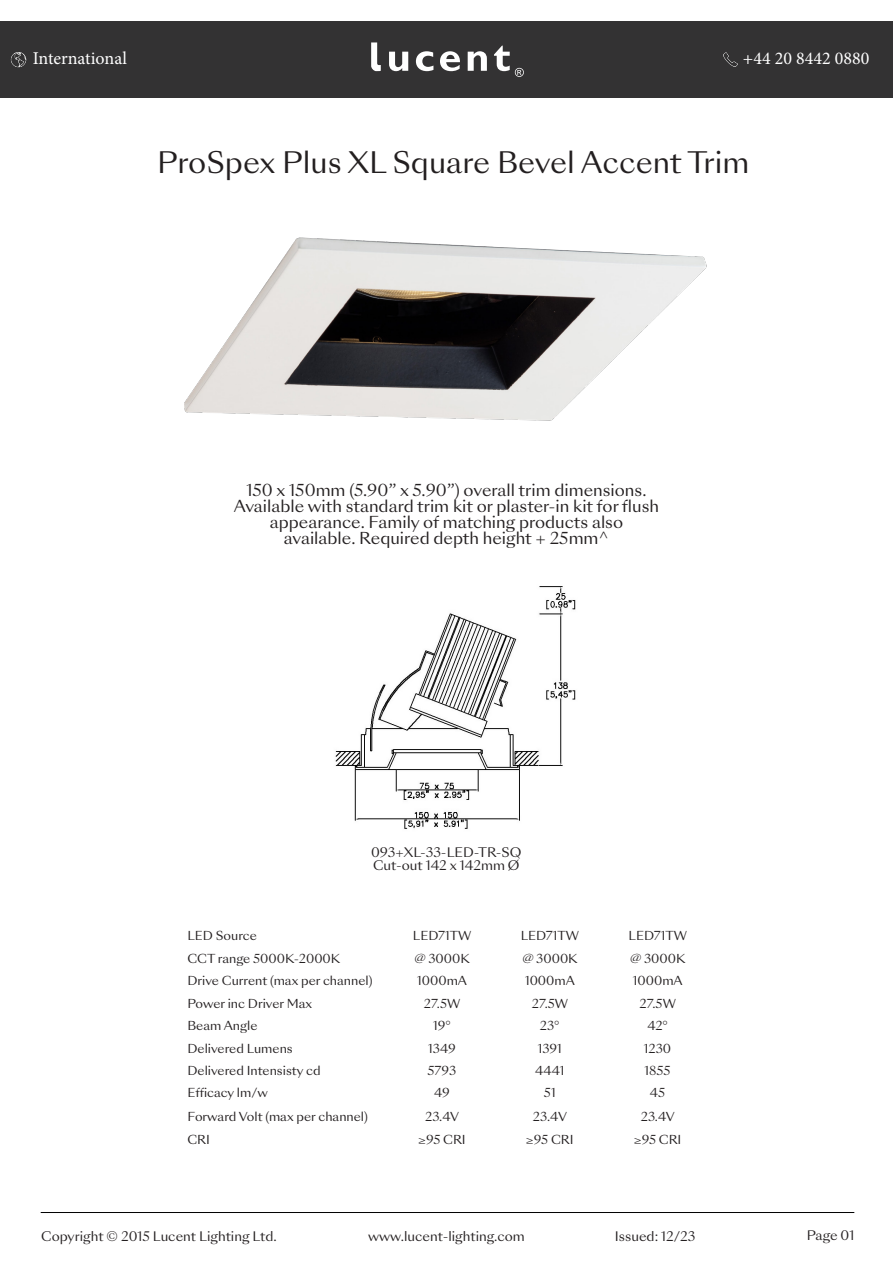
<style>
.page{position:relative;width:893px;height:1263px;background:#fff}
.page>*{position:absolute;margin:0;border:0;box-sizing:border-box;transform-origin:0 0}
.t1{font:28.65px "Sang Bleu Sunrise";color:#231f20}
.t2{font:18px "Minion Pro";color:#fff}
.bullet_points{font:15.9px/15.9px "Sang Bleu Sunrise";color:#231f20;text-align:center}
.bullet_point{font:12.75px "Sang Bleu Sunrise";color:#231f20}
.t3{font:12px "Sang Bleu Sunrise";color:#231f20}
</style>
<div class="page">
<div style="left:0;top:21px;width:893px;height:77px;background:#333233"></div>
<img style="left:184px;top:237px;width:523px;height:184px">
<hr style="left:41px;top:1212px;width:813px;height:1px;background:#000">
<svg style="left:389px;top:52px;width:19px;height:19px"></svg>
<svg style="left:416px;top:51px;width:17px;height:20px"></svg>
<svg style="left:440px;top:51px;width:20px;height:20px"></svg>
<svg style="left:468px;top:51px;width:19px;height:20px"></svg>
<svg style="left:371px;top:42px;width:10px;height:29px"></svg>
<svg style="left:494px;top:46px;width:30px;height:31px"></svg>
<img style="left:11px;top:52px;width:15px;height:15px">
<img style="left:723px;top:52px;width:15px;height:15px">
<img style="left:335px;top:586px;width:241px;height:243px">
<p class="t2" style="left:33px;top:47px;width:96px">International</p>
<p class="t2" style="left:743px;top:47px;width:128px">+44 20 8442 0880</p>
<p class="t1" style="left:157px;top:142px;width:594px">ProSpex Plus XL Square Bevel Accent Trim</p>
<p class="bullet_points" style="left:234px;top:483px;width:427px">150 x 150mm (5.90” x 5.90”) overall trim dimensions.<br>Available with standard trim kit or plaster-in kit for flush appearance. Family of matching products also</p>
<p class="bullet_points" style="left:284px;top:530px;width:327px">available. Required depth height + 25mm^</p>
<p class="bullet_point" style="left:371px;top:843px;width:152px">093+XL-33-LED-TR-SQ</p>
<p class="bullet_point" style="left:373px;top:856px;width:148px">Cut-out 142 x 142mm Ø</p>
<p class="t3" style="left:187px;top:927px;width:71px">LED Source</p>
<p class="t3" style="left:413px;top:927px;width:60px">LED71TW</p>
<p class="t3" style="left:521px;top:927px;width:60px">LED71TW</p>
<p class="t3" style="left:628px;top:927px;width:60px">LED71TW</p>
<p class="t3" style="left:187px;top:950px;width:154px">CCT range 5000K-2000K</p>
<p class="t3" style="left:415px;top:950px;width:57px">@ 3000K</p>
<p class="t3" style="left:522px;top:950px;width:57px">@ 3000K</p>
<p class="t3" style="left:630px;top:950px;width:57px">@ 3000K</p>
<p class="t3" style="left:187px;top:973px;width:187px">Drive Current (max per channel)</p>
<p class="t3" style="left:417px;top:973px;width:51px">1000mA</p>
<p class="t3" style="left:525px;top:973px;width:51px">1000mA</p>
<p class="t3" style="left:633px;top:973px;width:51px">1000mA</p>
<p class="t3" style="left:187px;top:995px;width:126px">Power inc Driver Max</p>
<p class="t3" style="left:424px;top:995px;width:38px">27.5W</p>
<p class="t3" style="left:532px;top:995px;width:38px">27.5W</p>
<p class="t3" style="left:640px;top:995px;width:38px">27.5W</p>
<p class="t3" style="left:187px;top:1017px;width:72px">Beam Angle</p>
<p class="t3" style="left:433px;top:1017px;width:19px">19°</p>
<p class="t3" style="left:540px;top:1017px;width:21px">23°</p>
<p class="t3" style="left:647px;top:1017px;width:22px">42°</p>
<p class="t3" style="left:187px;top:1040px;width:107px">Delivered Lumens</p>
<p class="t3" style="left:428px;top:1040px;width:29px">1349</p>
<p class="t3" style="left:538px;top:1040px;width:25px">1391</p>
<p class="t3" style="left:644px;top:1040px;width:29px">1230</p>
<p class="t3" style="left:187px;top:1062px;width:135px">Delivered Intensisty cd</p>
<p class="t3" style="left:428px;top:1062px;width:30px">5793</p>
<p class="t3" style="left:535px;top:1062px;width:31px">4441</p>
<p class="t3" style="left:645px;top:1062px;width:28px">1855</p>
<p class="t3" style="left:187px;top:1084px;width:82px">Efficacy lm/w</p>
<p class="t3" style="left:434px;top:1084px;width:17px">49</p>
<p class="t3" style="left:544px;top:1084px;width:13px">51</p>
<p class="t3" style="left:650px;top:1084px;width:17px">45</p>
<p class="t3" style="left:187px;top:1108px;width:182px">Forward Volt (max per channel)</p>
<p class="t3" style="left:425px;top:1108px;width:36px">23.4V</p>
<p class="t3" style="left:533px;top:1108px;width:36px">23.4V</p>
<p class="t3" style="left:641px;top:1108px;width:36px">23.4V</p>
<p class="t3" style="left:187px;top:1131px;width:24px">CRI</p>
<p class="t3" style="left:418px;top:1131px;width:49px">≥95 CRI</p>
<p class="t3" style="left:526px;top:1131px;width:49px">≥95 CRI</p>
<p class="t3" style="left:634px;top:1131px;width:49px">≥95 CRI</p>
<p class="bullet_point" style="left:41px;top:1227px;width:237px">Copyright © 2015 Lucent Lighting Ltd.</p>
<p class="bullet_point" style="left:615px;top:1227px;width:82px">Issued: 12/23</p>
<p class="bullet_point" style="left:807px;top:1227px;width:49px">Page 01</p>
<p class="bullet_point" style="left:368px;top:1227px;width:158px">www.lucent-lighting.com</p>
</div>
